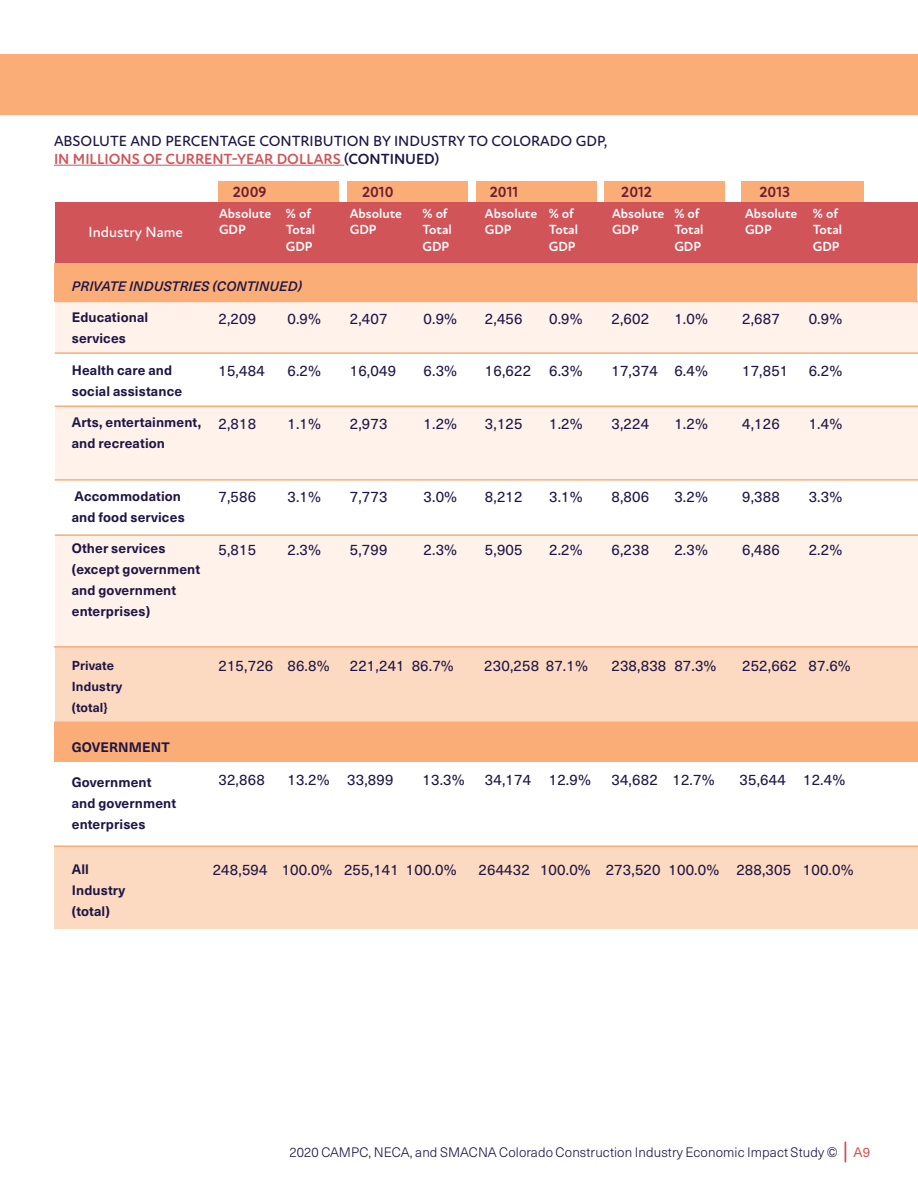
<style>
.page{position:relative;width:918px;height:1188px;background:#fff}
.page>*{position:absolute;margin:0;border:0;box-sizing:border-box;transform-origin:0 0}
.t1{font:15px "Neue Haas Unica W1 G";letter-spacing:.01em;color:#1e1545}
.t2{font:500 15px/18px "Atten Round New";color:#1e1545}
.t3{font:700 15px "Atten Round New";color:#6a1d32}
.t4{font:500 15px "Atten Round New";color:#fff}
.t5{font:700 13.5px/21px "Neue Haas Unica W1 G";letter-spacing:.01em;color:#1e1545}
.t6{font:700 13.5px/16.2px "Atten Round New";color:#fff}
.t7{font:300 13.5px "Neue Haas Unica W1 G";letter-spacing:.01em;color:#1e1545}
.t8{font:italic 500 13.5px "Neue Haas Unica W1 G";letter-spacing:.01em;color:#1e1545}
.t9{font:700 12.75px/21px "Neue Haas Unica W1 G";letter-spacing:.01em;color:#1e1545}
.s1{font-weight:700;color:#d15459}
.s2{font-weight:700}
.s3{font-weight:400;color:#d15459}
</style>
<div class="page">
<hr style="left:844px;top:1142px;width:2px;height:21px;background:#d15459">
<div style="left:55px;top:648px;width:863px;height:75px;background:#fcdac1"></div>
<div style="left:55px;top:263px;width:862px;height:38px;background:#faad76"></div>
<div style="left:54px;top:723px;width:864px;height:39px;background:#faad76"></div>
<div style="left:54px;top:846px;width:864px;height:83px;background:#fcdac1"></div>
<hr style="left:55px;top:301px;width:863px;height:1px;background:#faad76">
<div style="left:55px;top:534px;width:863px;height:114px;background:#fef2ea"></div>
<hr style="left:54px;top:646px;width:864px;height:2px;background:#faad76">
<hr style="left:54px;top:722px;width:864px;height:1px;background:#faad76">
<hr style="left:54px;top:845px;width:864px;height:2px;background:#faad76">
<hr style="left:55px;top:352px;width:863px;height:2px;background:#faad76">
<hr style="left:55px;top:479px;width:863px;height:2px;background:#faad76">
<hr style="left:55px;top:534px;width:863px;height:2px;background:#faad76">
<div style="left:55px;top:302px;width:863px;height:50px;background:#fef2ea"></div>
<div style="left:55px;top:406px;width:863px;height:73px;background:#fef2ea"></div>
<div style="left:218px;top:181px;width:121px;height:24px;background:#faad76"></div>
<div style="left:347px;top:181px;width:121px;height:24px;background:#faad76"></div>
<div style="left:476px;top:181px;width:121px;height:24px;background:#faad76"></div>
<div style="left:605px;top:181px;width:120px;height:24px;background:#faad76"></div>
<div style="left:741px;top:181px;width:123px;height:24px;background:#faad76"></div>
<div style="left:55px;top:202px;width:863px;height:61px;background:#d15459"></div>
<hr style="left:54px;top:165px;width:290px;height:1px;background:#d15459">
<div style="left:0;top:54px;width:918px;height:60px;background:#faad76"></div>
<p class="t2" style="left:54px;top:132px;width:555px">ABSOLUTE AND PERCENTAGE CONTRIBUTION BY INDUSTRY TO COLORADO GDP,<br><span class="s1">IN MILLIONS OF CURRENT-YEAR DOLLARS</span> <span class="s2">(CONTINUED)</span></p>
<p class="t3" style="left:233px;top:183px;width:35px">2009</p>
<p class="t3" style="left:362px;top:183px;width:33px">2010</p>
<p class="t3" style="left:490px;top:183px;width:30px">2011</p>
<p class="t3" style="left:621px;top:183px;width:32px">2012</p>
<p class="t3" style="left:759px;top:183px;width:32px">2013</p>
<p class="t6" style="left:286px;top:206px;width:31px">% of<br>Total<br>GDP</p>
<p class="t6" style="left:674px;top:206px;width:31px">% of<br>Total<br>GDP</p>
<p class="t6" style="left:423px;top:206px;width:31px">% of<br>Total<br>GDP</p>
<p class="t6" style="left:813px;top:206px;width:31px">% of<br>Total<br>GDP</p>
<p class="t6" style="left:549px;top:206px;width:31px">% of<br>Total<br>GDP</p>
<p class="t6" style="left:219px;top:206px;width:54px">Absolute<br>GDP</p>
<p class="t6" style="left:612px;top:206px;width:54px">Absolute<br>GDP</p>
<p class="t6" style="left:745px;top:206px;width:54px">Absolute</p>
<p class="t6" style="left:350px;top:206px;width:54px">Absolute<br>GDP</p>
<p class="t6" style="left:485px;top:206px;width:54px">Absolute<br>GDP</p>
<p class="t4" style="left:89px;top:223px;width:96px">Industry Name</p>
<p class="t6" style="left:745px;top:222px;width:28px">GDP</p>
<p class="t8" style="left:72px;top:276px;width:232px">PRIVATE INDUSTRIES (CONTINUED)</p>
<p class="t5" style="left:72px;top:306px;width:78px">Educational services</p>
<p class="t5" style="left:72px;top:359px;width:112px">Health care and social assistance</p>
<p class="t5" style="left:72px;top:411px;width:131px">Arts, entertainment, and recreation</p>
<p class="t1" style="left:218px;top:307px;width:39px">2,209</p>
<p class="t1" style="left:218px;top:360px;width:48px">15,484</p>
<p class="t1" style="left:218px;top:412px;width:39px">2,818</p>
<p class="t1" style="left:287px;top:307px;width:35px">0.9%</p>
<p class="t1" style="left:287px;top:360px;width:35px">6.2%</p>
<p class="t1" style="left:287px;top:412px;width:35px">1.1%</p>
<p class="t1" style="left:350px;top:307px;width:39px">2,407</p>
<p class="t1" style="left:424px;top:307px;width:35px">0.9%</p>
<p class="t1" style="left:485px;top:307px;width:39px">2,456</p>
<p class="t1" style="left:549px;top:307px;width:35px">0.9%</p>
<p class="t1" style="left:611px;top:307px;width:39px">2,602</p>
<p class="t1" style="left:674px;top:307px;width:35px">1.0%</p>
<p class="t1" style="left:350px;top:360px;width:48px">16,049</p>
<p class="t1" style="left:424px;top:360px;width:35px">6.3%</p>
<p class="t1" style="left:485px;top:360px;width:48px">16,622</p>
<p class="t1" style="left:549px;top:360px;width:35px">6.3%</p>
<p class="t1" style="left:611px;top:360px;width:48px">17,374</p>
<p class="t1" style="left:674px;top:360px;width:35px">6.4%</p>
<p class="t1" style="left:350px;top:412px;width:39px">2,973</p>
<p class="t1" style="left:424px;top:412px;width:35px">1.2%</p>
<p class="t1" style="left:485px;top:412px;width:39px">3,125</p>
<p class="t1" style="left:549px;top:412px;width:35px">1.2%</p>
<p class="t1" style="left:611px;top:412px;width:39px">3,224</p>
<p class="t1" style="left:674px;top:412px;width:35px">1.2%</p>
<p class="t1" style="left:742px;top:307px;width:39px">2,687</p>
<p class="t1" style="left:809px;top:307px;width:35px">0.9%</p>
<p class="t1" style="left:742px;top:360px;width:48px">17,851</p>
<p class="t1" style="left:809px;top:360px;width:35px">6.2%</p>
<p class="t1" style="left:742px;top:412px;width:39px">4,126</p>
<p class="t1" style="left:809px;top:412px;width:35px">1.4%</p>
<p class="t5" style="left:72px;top:485px;width:114px">Accommodation and food services</p>
<p class="t5" style="left:72px;top:537px;width:130px">Other services (except government and government enterprises)</p>
<p class="t1" style="left:218px;top:486px;width:39px">7,586</p>
<p class="t1" style="left:218px;top:538px;width:39px">5,815</p>
<p class="t1" style="left:287px;top:486px;width:35px">3.1%</p>
<p class="t1" style="left:287px;top:538px;width:35px">2.3%</p>
<p class="t1" style="left:350px;top:486px;width:39px">7,773</p>
<p class="t1" style="left:350px;top:538px;width:39px">5,799</p>
<p class="t1" style="left:424px;top:486px;width:35px">3.0%</p>
<p class="t1" style="left:424px;top:538px;width:35px">2.3%</p>
<p class="t1" style="left:485px;top:486px;width:39px">8,212</p>
<p class="t1" style="left:485px;top:538px;width:39px">5,905</p>
<p class="t1" style="left:549px;top:486px;width:35px">3.1%</p>
<p class="t1" style="left:549px;top:538px;width:35px">2.2%</p>
<p class="t1" style="left:611px;top:486px;width:39px">8,806</p>
<p class="t1" style="left:611px;top:538px;width:39px">6,238</p>
<p class="t1" style="left:674px;top:486px;width:35px">3.2%</p>
<p class="t1" style="left:674px;top:538px;width:35px">2.3%</p>
<p class="t1" style="left:742px;top:486px;width:39px">9,388</p>
<p class="t1" style="left:742px;top:538px;width:39px">6,486</p>
<p class="t1" style="left:809px;top:486px;width:35px">3.3%</p>
<p class="t1" style="left:809px;top:538px;width:35px">2.2%</p>
<p class="t9" style="left:72px;top:654px;width:52px">Private<br>Industry (total}</p>
<p class="t1" style="left:218px;top:655px;width:113px">215,726 86.8%</p>
<p class="t1" style="left:350px;top:655px;width:106px">221,241 86.7%</p>
<p class="t1" style="left:484px;top:655px;width:105px">230,258 87.1%</p>
<p class="t1" style="left:611px;top:655px;width:107px">238,838 87.3%</p>
<p class="t1" style="left:742px;top:655px;width:110px">252,662 87.6%</p>
<p class="t5" style="left:72px;top:736px;width:99px">GOVERNMENT</p>
<p class="t5" style="left:72px;top:771px;width:106px">Government and government enterprises</p>
<p class="t1" style="left:218px;top:769px;width:48px">32,868</p>
<p class="t1" style="left:287px;top:769px;width:108px">13.2% 33,899</p>
<p class="t1" style="left:423px;top:769px;width:44px">13.3%</p>
<p class="t1" style="left:485px;top:769px;width:108px">34,174 12.9%</p>
<p class="t1" style="left:611px;top:769px;width:105px">34,682 12.7%</p>
<p class="t1" style="left:740px;top:769px;width:107px">35,644 12.4%</p>
<p class="t5" style="left:72px;top:858px;width:55px">All<br>Industry (total)</p>
<p class="t1" style="left:213px;top:859px;width:246px">248,594 100.0% 255,141 100.0%</p>
<p class="t1" style="left:479px;top:859px;width:377px">264432 100.0% 273,520 100.0% 288,305 100.0%</p>
<p class="t7" style="left:290px;top:1142px;width:582px">2020 CAMPC, NECA, and SMACNA Colorado Construction Industry Economic Impact Study © <span class="s3">A9</span></p>
</div>
